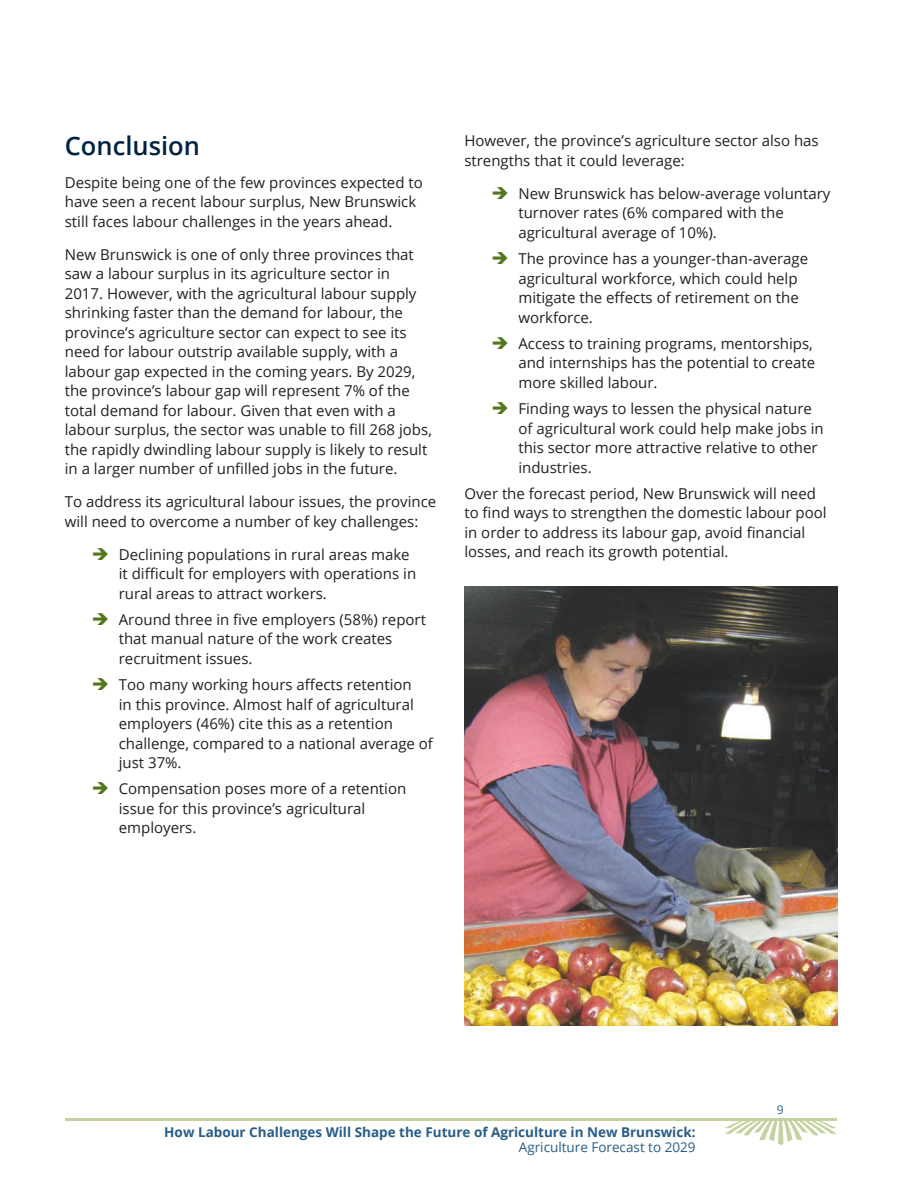
<style>
.page{position:relative;width:918px;height:1188px;background:#fff}
.page>*{position:absolute;margin:0;border:0;box-sizing:border-box;transform-origin:0 0}
.t1{font:600 25.5px "Open Sans";color:#002343}
.t2{font:15px/19.5px "Open Sans";color:#231f20}
.t3{font:700 13.5px "Open Sans";color:#265d87}
.t4{font:13.5px "Open Sans";color:#265d87}
.t5{font:12px "Open Sans";color:#265d87}
</style>
<div class="page">
<svg style="left:725px;top:1121px;width:112px;height:24px"></svg>
<hr style="left:65px;top:1118px;width:772px;height:3px;background:#c3d3a0">
<img style="left:464px;top:587px;width:373px;height:439px">
<h1 class="t1" style="left:65px;top:128px;width:137px">Conclusion</h1>
<p class="t2" style="left:65px;top:172px;width:360px">Despite being one of the few provinces expected to have seen a recent labour surplus, New Brunswick still faces labour challenges in the years ahead.</p>
<p class="t2" style="left:65px;top:244px;width:369px">New Brunswick is one of only three provinces that saw a labour surplus in its agriculture sector in 2017. However, with the agricultural labour supply shrinking faster than the demand for labour, the province’s agriculture sector can expect to see its need for labour outstrip available supply, with a labour gap expected in the coming years. By 2029, the province’s labour gap will represent 7% of the total demand for labour. Given that even with a labour surplus, the sector was unable to fill 268 jobs, the rapidly dwindling labour supply is likely to result in a larger number of unfilled jobs in the future.</p>
<p class="t2" style="left:65px;top:491px;width:373px">To address its agricultural labour issues, the province will need to overcome a number of key challenges:</p>
<p class="t2" style="left:119px;top:544px;width:299px">Declining populations in rural areas make it difficult for employers with operations in rural areas to attract workers.</p>
<p class="t2" style="left:119px;top:609px;width:309px">Around three in five employers (58%) report that manual nature of the work creates recruitment issues.</p>
<p class="t2" style="left:119px;top:674px;width:316px">Too many working hours affects retention<br>in this province. Almost half of agricultural employers (46%) cite this as a retention challenge, compared to a national average of just 37%.</p>
<p class="t2" style="left:119px;top:779px;width:289px">Compensation poses more of a retention issue for this province’s agricultural employers.</p>
<p class="t2" style="left:464px;top:131px;width:356px">However, the province’s agriculture sector also has strengths that it could leverage:</p>
<p class="t2" style="left:518px;top:183px;width:314px">New Brunswick has below-average voluntary turnover rates (6% compared with the agricultural average of 10%).</p>
<p class="t2" style="left:518px;top:249px;width:291px">The province has a younger-than-average agricultural workforce, which could help mitigate the effects of retirement on the workforce.</p>
<p class="t2" style="left:518px;top:333px;width:298px">Access to training programs, mentorships, and internships has the potential to create more skilled labour.</p>
<p class="t2" style="left:518px;top:399px;width:307px">Finding ways to lessen the physical nature of agricultural work could help make jobs in this sector more attractive relative to other industries.</p>
<p class="t2" style="left:464px;top:483px;width:364px">Over the forecast period, New Brunswick will need to find ways to strengthen the domestic labour pool in order to address its labour gap, avoid financial losses, and reach its growth potential.</p>
<p class="t5" style="left:777px;top:1102px;width:8px">9</p>
<p class="t3" style="left:164px;top:1123px;width:533px">How Labour Challenges Will Shape the Future of Agriculture in New Brunswick:</p>
<p class="t4" style="left:519px;top:1138px;width:178px">Agriculture Forecast to 2029</p>
</div>
